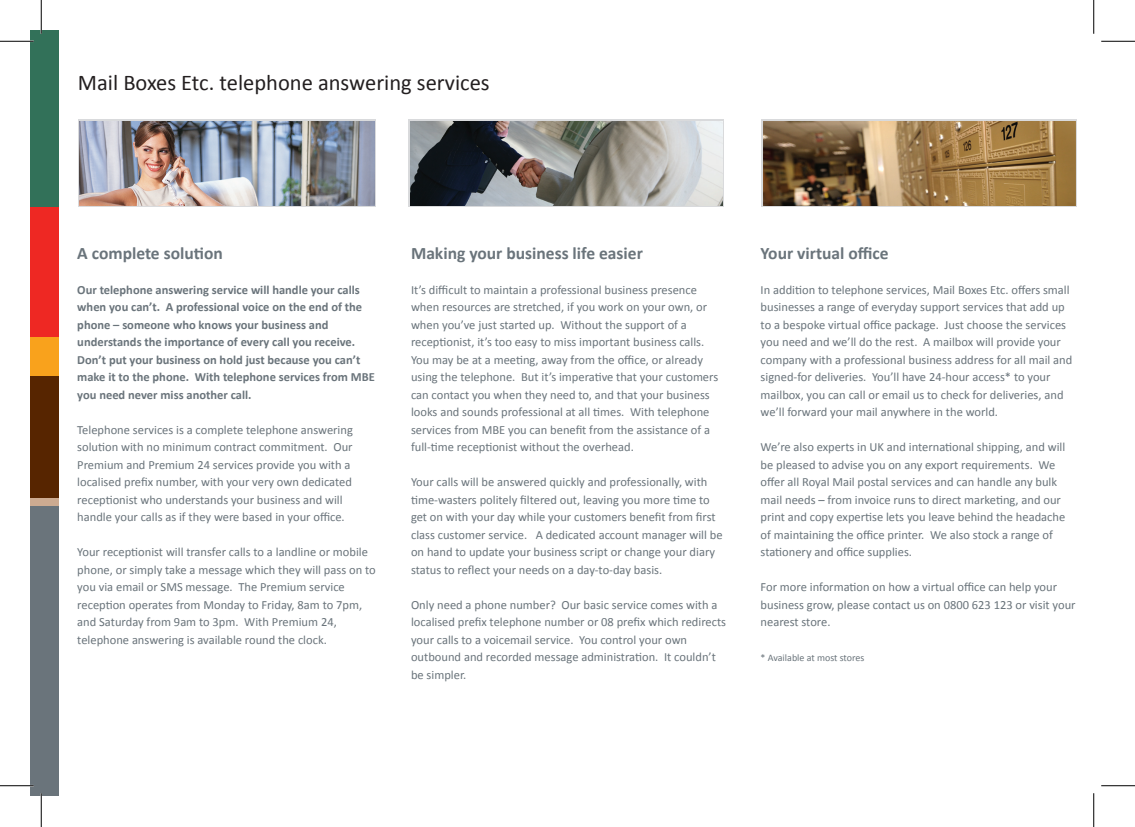
<style>
.page{position:relative;width:1135px;height:827px;background:#fff}
.page>*{position:absolute;margin:0;border:0;box-sizing:border-box;transform-origin:0 0}
.t1{font:22.5px "Calibri";color:#231f20}
.t2{font:700 17.5px "Calibri";color:#6a747b}
.t3{font:12.5px/17.5px "Calibri";color:#6a747b}
.t4{font:700 12.5px/17.5px "Calibri";color:#6a747b}
.t5{font:10px "Calibri";color:#6a747b}
</style>
<div class="page">
<div style="left:30px;top:505px;width:29px;height:291px;background:#6a747b"></div>
<div style="left:30px;top:31px;width:29px;height:176px;background:#327159"></div>
<div style="left:30px;top:207px;width:29px;height:130px;background:#ee2823"></div>
<div style="left:30px;top:375px;width:29px;height:123px;background:#572500"></div>
<div style="left:30px;top:337px;width:29px;height:38px;background:#f9a21c"></div>
<div style="left:30px;top:498px;width:29px;height:7px;background:#cdab91"></div>
<svg style="left:409px;top:119px;width:315px;height:88px;background:#c6c8ca"></svg>
<svg style="left:78px;top:119px;width:298px;height:88px"></svg>
<svg style="left:762px;top:119px;width:315px;height:88px;background:#c0b7ac"></svg>
<img style="left:80px;top:121px;width:295px;height:84px">
<img style="left:764px;top:121px;width:311px;height:84px">
<img style="left:411px;top:121px;width:311px;height:84px">
<hr style="left:0;top:40px;width:34px;height:2px;background:#fff">
<hr style="left:40px;top:0;width:2px;height:34px;background:#fff">
<hr style="left:40px;top:793px;width:2px;height:34px;background:#fff">
<hr style="left:0;top:41px;width:34px;height:1px;background:#000">
<hr style="left:1101px;top:41px;width:34px;height:1px;background:#000">
<hr style="left:0;top:785px;width:34px;height:1px;background:#000">
<hr style="left:1101px;top:785px;width:34px;height:1px;background:#000">
<hr style="left:41px;top:0;width:1px;height:34px;background:#000">
<hr style="left:41px;top:793px;width:1px;height:34px;background:#000">
<hr style="left:1093px;top:0;width:1px;height:34px;background:#000">
<hr style="left:1093px;top:793px;width:1px;height:34px;background:#000">
<h1 class="t1" style="left:78px;top:68px;width:413px">Mail Boxes Etc. telephone answering services</h1>
<h2 class="t2" style="left:77px;top:241px;width:147px">A complete solution</h2>
<p class="t4" style="left:77px;top:281px;width:299px">Our telephone answering service will handle your calls when you can’t. A professional voice on the end of the phone – someone who knows your business and understands the importance of every call you receive.<br>Don’t put your business on hold just because you can’t make it to the phone. With telephone services from MBE you need never miss another call.</p>
<p class="t3" style="left:77px;top:421px;width:277px">Telephone services is a complete telephone answering solution with no minimum contract commitment. Our Premium and Premium 24 services provide you with a localised prefix number, with your very own dedicated receptionist who understands your business and will handle your calls as if they were based in your office.</p>
<p class="t3" style="left:77px;top:543px;width:300px">Your receptionist will transfer calls to a landline or mobile phone, or simply take a message which they will pass on to you via email or SMS message. The Premium service reception operates from Monday to Friday, 8am to 7pm, and Saturday from 9am to 3pm. With Premium 24, telephone answering is available round the clock.</p>
<h2 class="t2" style="left:411px;top:241px;width:233px">Making your business life easier</h2>
<p class="t3" style="left:411px;top:281px;width:309px">It’s difficult to maintain a professional business presence when resources are stretched, if you work on your own, or when you’ve just started up. Without the support of a receptionist, it’s too easy to miss important business calls.<br>You may be at a meeting, away from the office, or already using the telephone. But it’s imperative that your customers can contact you when they need to, and that your business looks and sounds professional at all times. With telephone services from MBE you can benefit from the assistance of a full-time receptionist without the overhead.</p>
<p class="t3" style="left:411px;top:473px;width:313px">Your calls will be answered quickly and professionally, with time-wasters politely filtered out, leaving you more time to get on with your day while your customers benefit from first class customer service. A dedicated account manager will be on hand to update your business script or change your diary status to reflect your needs on a day-to-day basis.</p>
<p class="t3" style="left:411px;top:596px;width:317px">Only need a phone number? Our basic service comes with a localised prefix telephone number or 08 prefix which redirects your calls to a voicemail service. You control your own outbound and recorded message administration. It couldn’t be simpler.</p>
<h2 class="t2" style="left:761px;top:241px;width:130px">Your virtual office</h2>
<p class="t3" style="left:761px;top:281px;width:313px">In addition to telephone services, Mail Boxes Etc. offers small businesses a range of everyday support services that add up to a bespoke virtual office package. Just choose the services you need and we’ll do the rest. A mailbox will provide your company with a professional business address for all mail and signed-for deliveries. You’ll have 24-hour access* to your mailbox, you can call or email us to check for deliveries, and we’ll forward your mail anywhere in the world.</p>
<p class="t3" style="left:761px;top:438px;width:306px">We’re also experts in UK and international shipping, and will be pleased to advise you on any export requirements. We offer all Royal Mail postal services and can handle any bulk mail needs – from invoice runs to direct marketing, and our print and copy expertise lets you leave behind the headache of maintaining the office printer. We also stock a range of stationery and office supplies.</p>
<p class="t3" style="left:761px;top:578px;width:316px">For more information on how a virtual office can help your business grow, please contact us on 0800 623 123 or visit your nearest store.</p>
<p class="t5" style="left:761px;top:651px;width:105px">* Available at most stores</p>
</div>
